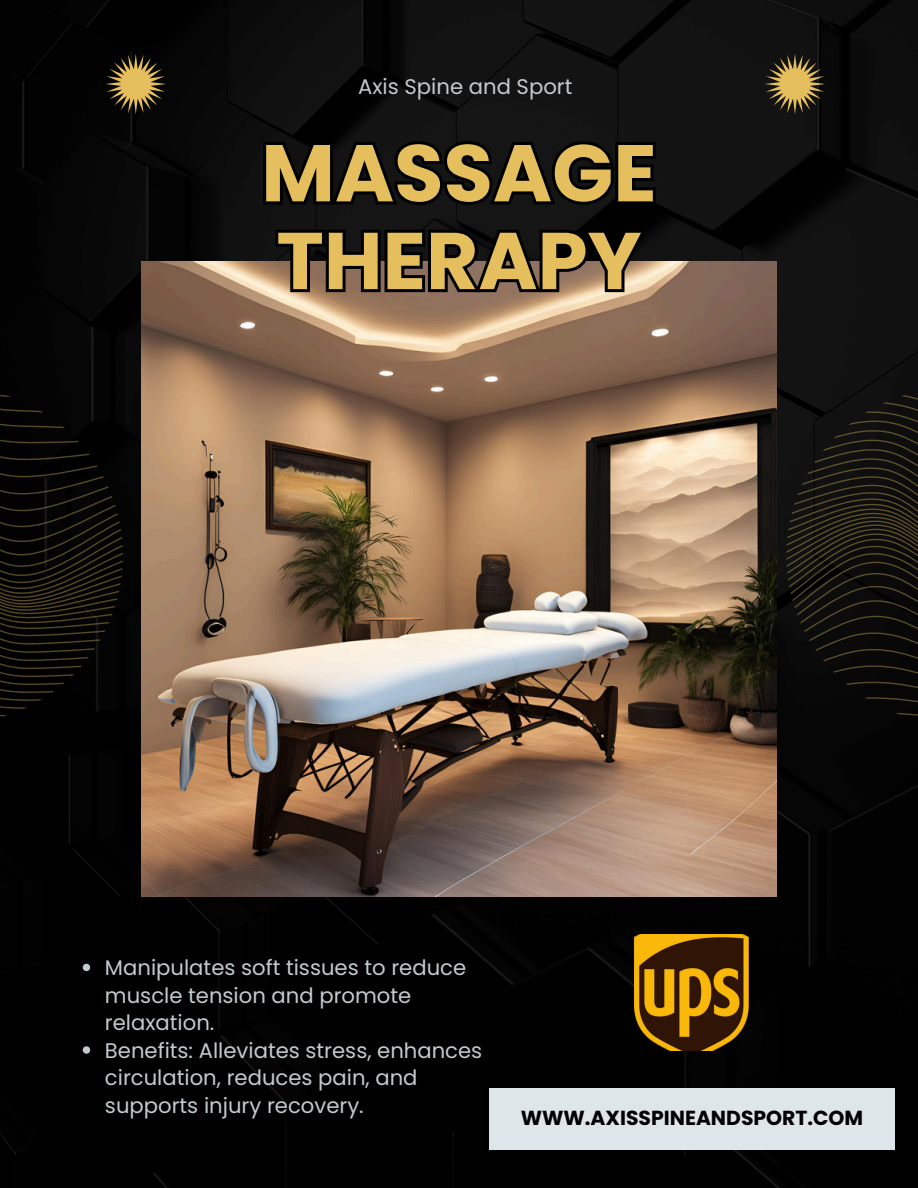
<style>
.page{position:relative;width:918px;height:1188px;background:#fff}
.page>*{position:absolute;margin:0;border:0;box-sizing:border-box;transform-origin:0 0}
.t1{font:700 80.4px/87.8px "Poppins";color:#e5be5e}
.t2{font:21.15px/27.5px "Poppins";color:#c3cace}
.t3{font:700 20.25px "Poppins";color:#000}
</style>
<div class="page">
<img style="left:0;top:0;width:918px;height:1188px">
<svg style="left:765px;top:54px;width:60px;height:60px;background:#62532e"></svg>
<svg style="left:106px;top:54px;width:60px;height:60px;background:#5b4c27"></svg>
<div style="left:489px;top:1088px;width:406px;height:62px;background:#dfe6ea"></div>
<svg style="left:0;top:387px;width:123px;height:335px;background:#0c0a06"></svg>
<svg style="left:786px;top:387px;width:132px;height:335px;background:#15130f"></svg>
<img style="left:141px;top:261px;width:636px;height:636px">
<svg style="left:260px;top:134px;width:399px;height:75px;background:#0a0a0a"></svg>
<svg style="left:272px;top:225px;width:377px;height:72px;background:#382e27"></svg>
<svg style="left:83px;top:964px;width:7px;height:7px"></svg>
<svg style="left:83px;top:1046px;width:7px;height:8px"></svg>
<img style="left:634px;top:934px;width:116px;height:116px">
<h1 class="t2" style="left:358px;top:73px;width:216px">Axis Spine and Sport</h1>
<p class="t1" style="left:261px;top:129px;width:397px">MASSAGE<br>THERAPY</p>
<p class="t2" style="left:105px;top:954px;width:363px">Manipulates soft tissues to reduce muscle tension and promote relaxation.</p>
<p class="t2" style="left:105px;top:1037px;width:379px">Benefits: Alleviates stress, enhances circulation, reduces pain, and supports injury recovery.</p>
<p class="t3" style="left:521px;top:1103px;width:344px">WWW.AXISSPINEANDSPORT.COM</p>
</div>
